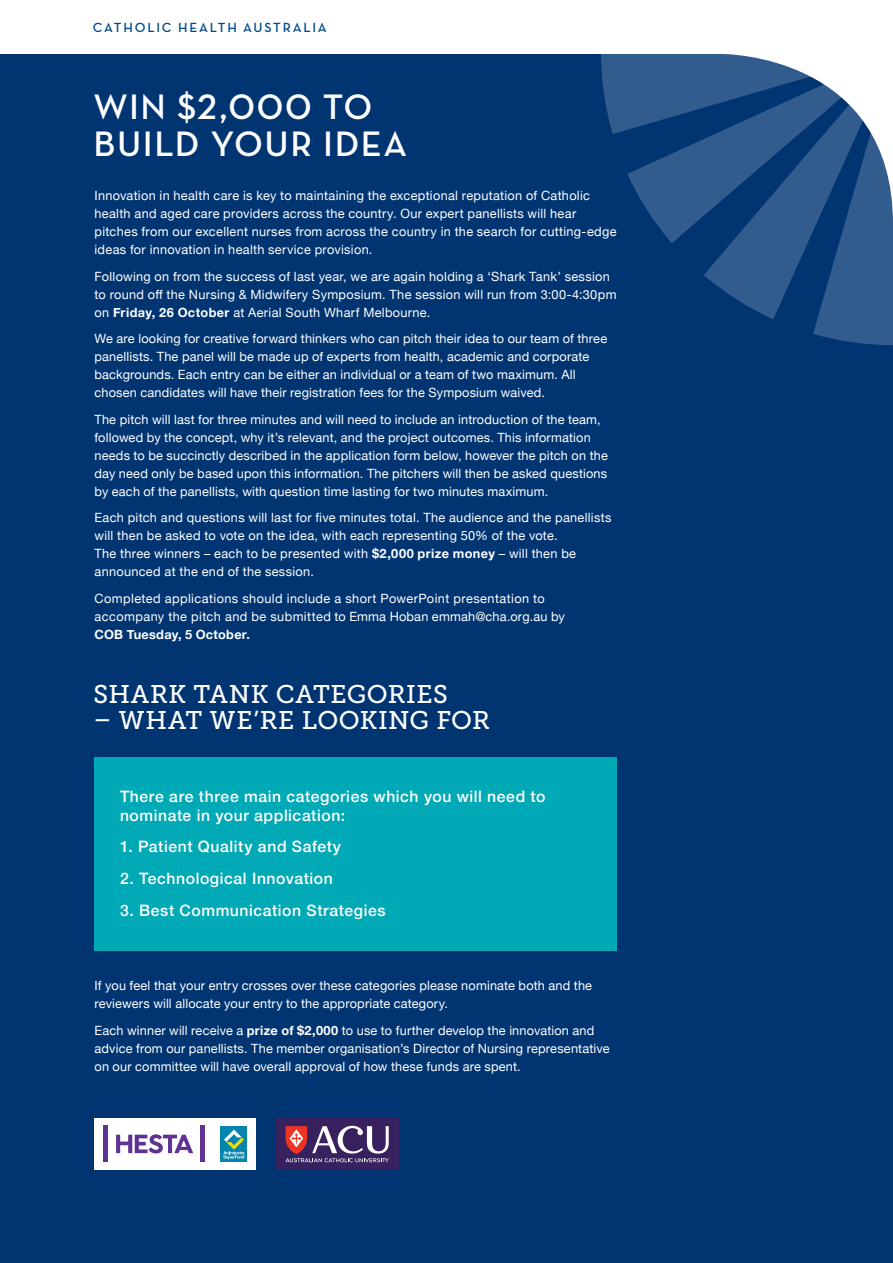
<style>
.page{position:relative;width:893px;height:1263px;background:#fff}
.page>*{position:absolute;margin:0;border:0;box-sizing:border-box;transform-origin:0 0}
.t1{font:600 36px/37.5px "Neutra Text";letter-spacing:.045em;color:#fff}
.t2{font:25.5px "Museo Slab 500";letter-spacing:.02em;color:#fff}
.t3{font:500 15.75px/18.9px "Helvetica Neue";letter-spacing:.035em;color:#fff}
.t4{font:600 13.5px "Neutra Text";letter-spacing:.125em;color:#004a8d}
.t5{font:12.75px/18px "Helvetica Neue";letter-spacing:.015em;color:#fff}
.s1{font-family:"Neutra Text Demi Alt";font-weight:400}
.s2{font-weight:700}
</style>
<div class="page">
<div style="left:0;top:54px;width:893px;height:1209px;background:#013572"></div>
<div style="left:94px;top:757px;width:523px;height:194px;background:#00a9b6"></div>
<svg style="left:601px;top:54px;width:292px;height:291px;background:#2b5689"></svg>
<div style="left:276px;top:1118px;width:123px;height:51px;background:#38215f"></div>
<svg style="left:285px;top:1126px;width:104px;height:36px"></svg>
<div style="left:94px;top:1118px;width:162px;height:51px;background:#fff"></div>
<div style="left:221px;top:1126px;width:26px;height:36px;background:#0485ae"></div>
<svg style="left:223px;top:1129px;width:22px;height:30px"></svg>
<hr style="left:103px;top:1126px;width:4px;height:36px;background:#603393">
<hr style="left:200px;top:1126px;width:4px;height:36px;background:#603393">
<svg style="left:116px;top:1134px;width:77px;height:19px"></svg>
<p class="t4" style="left:93px;top:20px;width:235px">CATHOLIC HEALTH AUSTRALIA</p>
<p class="t1" style="left:94px;top:87px;width:315px">WIN <span class="s1">$2,000</span> TO<br>BUILD YOUR IDEA</p>
<p class="t5" style="left:94px;top:187px;width:524px">Innovation in health care is key to maintaining the exceptional reputation of Catholic health and aged care providers across the country. Our expert panellists will hear pitches from our excellent nurses from across the country in the search for cutting-edge ideas for innovation in health service provision.</p>
<p class="t5" style="left:94px;top:268px;width:523px">Following on from the success of last year, we are again holding a ‘Shark Tank’ session to round off the Nursing &amp; Midwifery Symposium. The session will run from 3:00-4:30pm on <span class="s2">Friday, 26 October</span> at Aerial South Wharf Melbourne.</p>
<p class="t5" style="left:94px;top:330px;width:514px">We are looking for creative forward thinkers who can pitch their idea to our team of three panellists. The panel will be made up of experts from health, academic and corporate backgrounds. Each entry can be either an individual or a team of two maximum. All chosen candidates will have their registration fees for the Symposium waived.</p>
<p class="t5" style="left:94px;top:411px;width:515px">The pitch will last for three minutes and will need to include an introduction of the team, followed by the concept, why it’s relevant, and the project outcomes. This information needs to be succinctly described in the application form below, however the pitch on the day need only be based upon this information. The pitchers will then be asked questions by each of the panellists, with question time lasting for two minutes maximum.</p>
<p class="t5" style="left:94px;top:509px;width:518px">Each pitch and questions will last for five minutes total. The audience and the panellists will then be asked to vote on the idea, with each representing 50% of the vote.<br>The three winners – each to be presented with <span class="s2">$2,000 prize money</span> – will then be announced at the end of the session.</p>
<p class="t5" style="left:94px;top:590px;width:472px">Completed applications should include a short PowerPoint presentation to accompany the pitch and be submitted to Emma Hoban emmah@cha.org.au by<br><span class="s2">COB Tuesday, 5 October.</span></p>
<p class="t2" style="left:94px;top:680px;width:356px">SHARK TANK CATEGORIES</p>
<p class="t2" style="left:94px;top:705px;width:398px">– WHAT WE’RE LOOKING FOR</p>
<p class="t3" style="left:120px;top:785px;width:427px">There are three main categories which you will need to nominate in your application:</p>
<p class="t3" style="left:120px;top:836px;width:223px">1. Patient Quality and Safety</p>
<p class="t3" style="left:120px;top:868px;width:214px">2. Technological Innovation</p>
<p class="t3" style="left:120px;top:899px;width:267px">3. Best Communication Strategies</p>
<p class="t5" style="left:94px;top:977px;width:499px">If you feel that your entry crosses over these categories please nominate both and the reviewers will allocate your entry to the appropriate category.</p>
<p class="t5" style="left:94px;top:1022px;width:517px">Each winner will receive a <span class="s2">prize of $2,000</span> to use to further develop the innovation and advice from our panellists. The member organisation’s Director of Nursing representative on our committee will have overall approval of how these funds are spent.</p>
</div>
